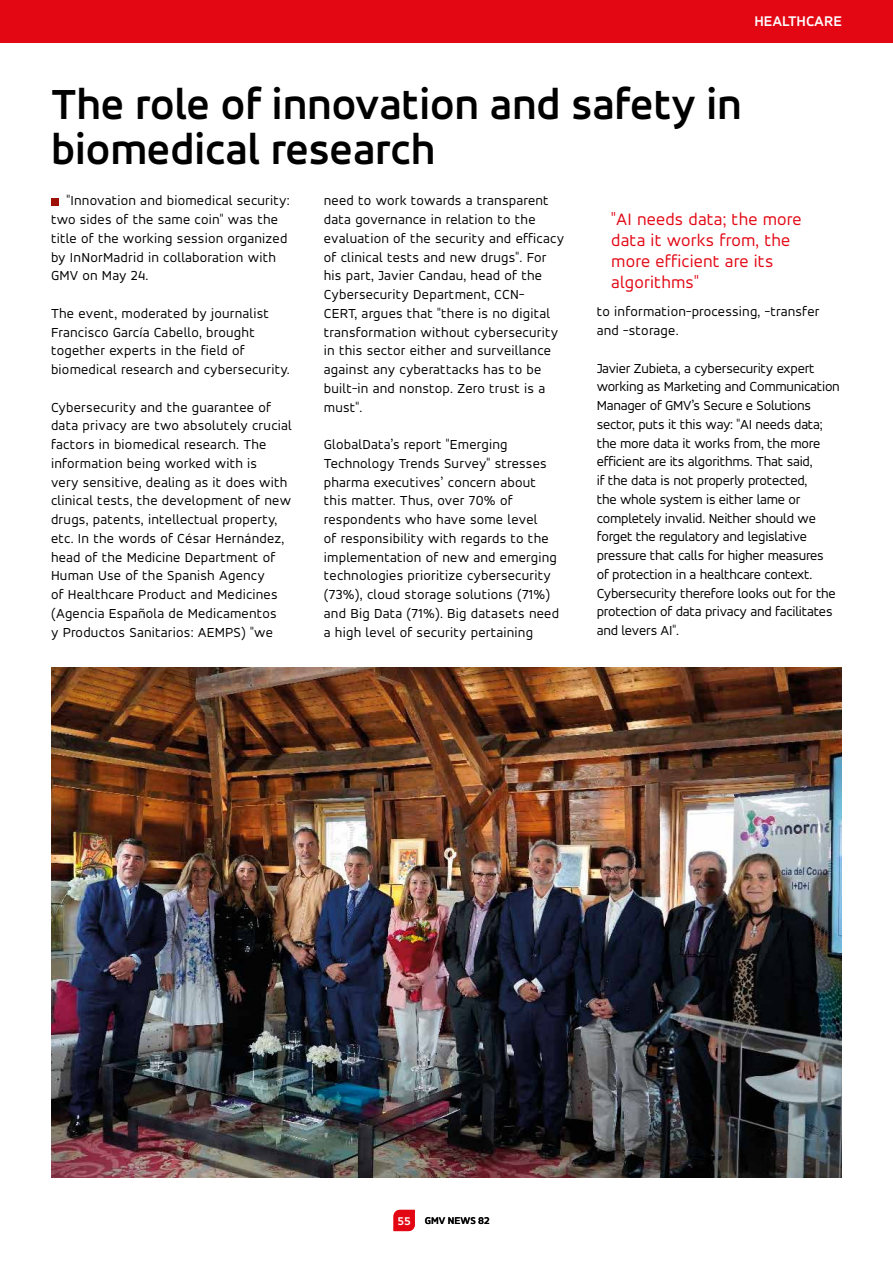
<style>
.page{position:relative;width:893px;height:1263px;background:#fff}
.page>*{position:absolute;margin:0;border:0;box-sizing:border-box;transform-origin:0 0}
.t1{font:700 45px/45px "Accord Alternate";color:#000}
.t2{font:18px/21px "Accord Alternate";letter-spacing:.01em;color:#e30613}
.t3{font:700 15px "Accord Alternate";color:#fff}
.t4{font:14.25px/18.8px "Accord Alternate";letter-spacing:.015em;color:#000}
.t5{font:14.25px/18.8px "Accord Alternate";letter-spacing:-.015em;color:#000}
.t6{font:700 10.5px "Accord Alternate";color:#000}
.s1{font-size:12px;color:#fff}
</style>
<div class="page">
<div style="left:0;top:0;width:893px;height:43px;background:#e30613"></div>
<div style="left:51px;top:198px;width:7px;height:7px;background:#9c1006"></div>
<svg style="left:394px;top:1210px;width:21px;height:21px"></svg>
<img style="left:51px;top:668px;width:791px;height:510px">
<p class="t3" style="left:754px;top:12px;width:89px">HEALTHCARE</p>
<h1 class="t1" style="left:51px;top:81px;width:692px">The role of innovation and safety in biomedical research</h1>
<p class="t4" style="left:51px;top:191px;width:240px;text-indent:16px">"Innovation and biomedical security: two sides of the same coin" was the title of the working session organized by InNorMadrid in collaboration with<br>GMV on May 24.</p>
<p class="t4" style="left:51px;top:303px;width:240px">The event, moderated by journalist Francisco García Cabello, brought together experts in the field of biomedical research and cybersecurity.</p>
<p class="t4" style="left:51px;top:397px;width:242px">Cybersecurity and the guarantee of data privacy are two absolutely crucial factors in biomedical research. The information being worked with is<br>very sensitive, dealing as it does with clinical tests, the development of new drugs, patents, intellectual property, etc. In the words of César Hernández, head of the Medicine Department of Human Use of the Spanish Agency<br>of Healthcare Product and Medicines (Agencia Española de Medicamentos<br>y Productos Sanitarios: AEMPS) "we</p>
<p class="t4" style="left:324px;top:191px;width:242px">need to work towards a transparent data governance in relation to the evaluation of the security and efficacy of clinical tests and new drugs". For his part, Javier Candau, head of the Cybersecurity Department, CCN-<br>CERT, argues that "there is no digital transformation without cybersecurity in this sector either and surveillance against any cyberattacks has to be built-in and nonstop. Zero trust is a must".</p>
<p class="t4" style="left:324px;top:435px;width:237px">GlobalData’s report "Emerging Technology Trends Survey" stresses pharma executives’ concern about this matter. Thus, over 70% of respondents who have some level<br>of responsibility with regards to the implementation of new and emerging technologies prioritize cybersecurity (73%), cloud storage solutions (71%) and Big Data (71%). Big datasets need a high level of security pertaining</p>
<p class="t2" style="left:611px;top:208px;width:192px">"AI needs data; the more data it works from, the more efficient are its algorithms"</p>
<p class="t4" style="left:597px;top:302px;width:224px">to information-processing, -transfer and -storage.</p>
<p class="t5" style="left:597px;top:358px;width:245px">Javier Zubieta, a cybersecurity expert working as Marketing and Communication Manager of GMV’s Secure e Solutions sector, puts it this way: "AI needs data; the more data it works from, the more efficient are its algorithms. That said,<br>if the data is not properly protected,<br>the whole system is either lame or completely invalid. Neither should we forget the regulatory and legislative pressure that calls for higher measures<br>of protection in a healthcare context.<br>Cybersecurity therefore looks out for the protection of data privacy and facilitates and levers AI".</p>
<p class="t6" style="left:397px;top:1214px;width:94px"><span class="s1">55</span> GMV NEWS 82</p>
</div>
